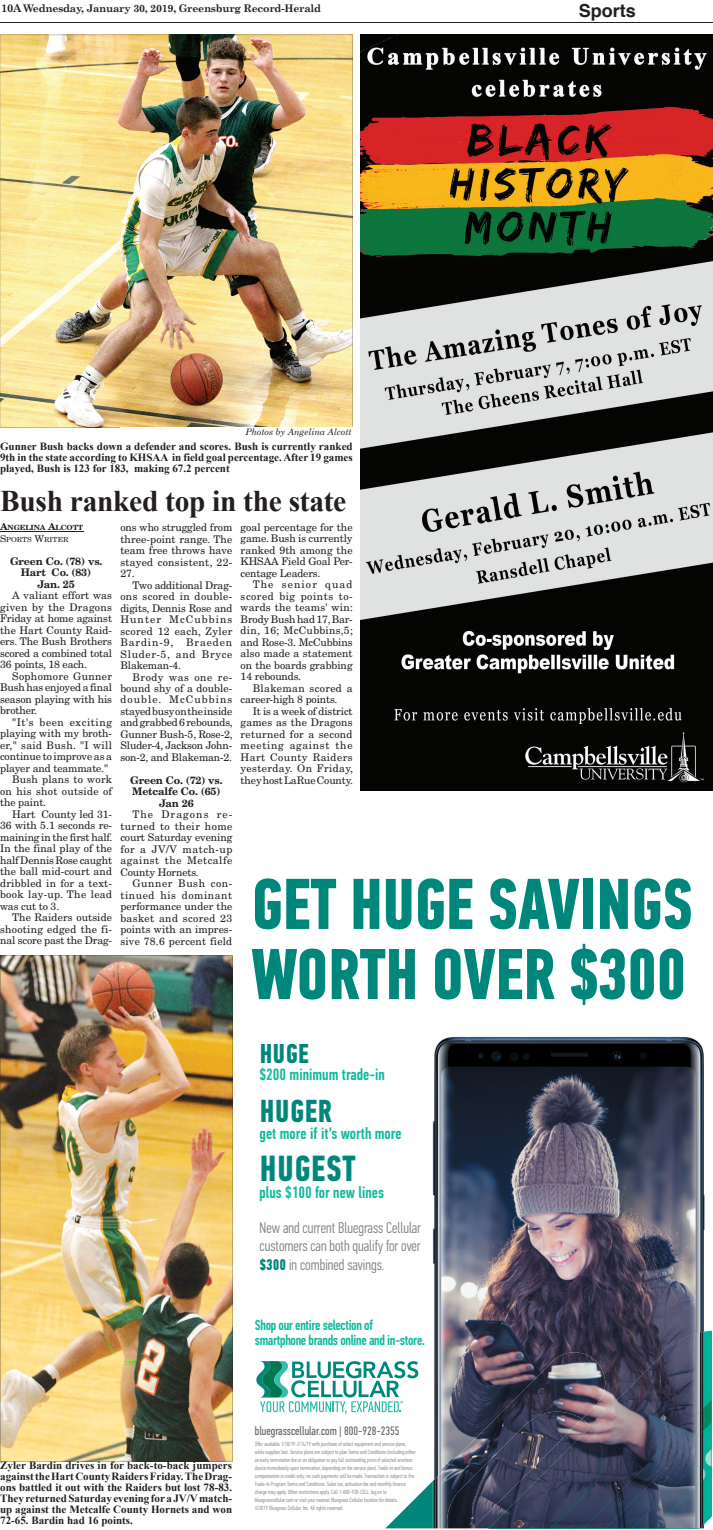
<style>
.page{position:relative;width:713px;height:1530px;background:#fff}
.page>*{position:absolute;margin:0;border:0;box-sizing:border-box;transform-origin:0 0}
.t1{font:700 72px/70.2px "PF Din Text Comp Pro";letter-spacing:-.005em;color:#00877c}
.t2{font:700 36.4px "PF Din Text Comp Pro";letter-spacing:.02em;color:#00877c}
.t3{font:700 31.9px "PF Din Text Comp Pro";letter-spacing:.02em;color:#00877c}
.t4{font:700 30px "Times New Roman";letter-spacing:-.01em;color:#231f20}
.t5{font:700 27.3px "PF Din Text Comp Pro";color:#00877c}
.t6{font:700 18px "Helvetica";color:#231f20}
.t7{font:500 16.4px "PF Din Text Comp Pro";color:#11b99d}
.t8{font:300 15.5px/18.2px "PF Din Text Comp Pro";color:#808285;text-align:justify}
.t9{font:500 14.4px/14.9px "PF Din Text Comp Pro";letter-spacing:-.025em;color:#11b99d}
.t10{font:12.2px "PF Din Text Comp Pro";color:#636366}
.t11{font:700 11px/11px "Times New Roman";color:#231f20;text-align:justify}
.t12{font:10.5px/11.5px "New Century Schlbk";color:#231f20;text-align:justify}
.t13{font:700 10.5px/11.5px "New Century Schlbk";letter-spacing:-.015em;color:#231f20;text-align:center}
.t14{font:10.5px "New Century Schlbk";letter-spacing:.025em;color:#231f20}
.t15{font:10.5px "New Century Schlbk";letter-spacing:.02em;color:#231f20}
.t16{font:700 10.5px "Century Schoolbook";letter-spacing:-.025em;color:#231f20}
.t17{font:10.5px "New Century Schlbk";letter-spacing:.055em;color:#231f20}
.t18{font:italic 9px "Century Schoolbook";color:#231f20}
.t19{font:700 7.1px "New Century Schlbk";letter-spacing:-.015em;color:#231f20;scale:1.05 1}
.t20{font:7px "New Century Schlbk";color:#231f20;scale:1.07 1}
.t21{font:300 6px/8px "PF Din Text Comp Pro";color:#808285}
.s1{font-size:11px}
.s2{font-size:9.5px}
.s3{font-size:9.3px}
.s4{font-weight:700;color:#00877c}
</style>
<div class="page">
<hr style="left:0;top:22px;width:712px;height:1px;background:#231f20">
<svg style="left:386px;top:1482px;width:46px;height:46px"></svg>
<svg style="left:704px;top:1330px;width:7px;height:195px"></svg>
<svg style="left:704px;top:1449px;width:7px;height:29px"></svg>
<svg style="left:704px;top:1400px;width:7px;height:30px"></svg>
<svg style="left:256px;top:1361px;width:162px;height:53px"></svg>
<img style="left:432px;top:1037px;width:238px;height:315px">
<img style="left:670px;top:1037px;width:34px;height:295px">
<img style="left:432px;top:1352px;width:118px;height:176px">
<img style="left:550px;top:1332px;width:154px;height:87px">
<img style="left:582px;top:1407px;width:122px;height:121px">
<img style="left:447px;top:1412px;width:134px;height:116px">
<img style="left:488px;top:1426px;width:119px;height:102px">
<img style="left:0;top:956px;width:232px;height:506px">
<hr style="left:0;top:531px;width:83px;height:1px;background:#231f20">
<img style="left:360px;top:35px;width:352px;height:756px">
<img style="left:0;top:35px;width:352px;height:393px">
<p class="t16" style="left:1px;top:2px;width:321px"><span class="s1">10A</span> Wednesday, January 30, 2019, Greensburg Record-Herald</p>
<h3 class="t6" style="left:578px;top:3px;width:59px">Sports</h3>
<p class="t18" style="left:245px;top:427px;width:108px">Photos by Angelina Alcott</p>
<p class="t11" style="left:0;top:440px;width:354px">Gunner Bush backs down a defender and scores. Bush is currently ranked 9th in the state according to KHSAA in field goal percentage. After 19 games played, Bush is 123 for 183, making 67.2 percent</p>
<h3 class="t4" style="left:0;top:484px;width:347px">Bush ranked top in the state</h3>
<p class="t12" style="left:120px;top:522px;width:113px">ons who struggled from three-point range. The team free throws have stayed consistent, 22- 27.</p>
<p class="t12" style="left:120px;top:580px;width:113px;text-indent:12px">Two additional Drag&shy;ons scored in double&shy;digits, Dennis Rose and Hunter McCubbins scored 12 each, Zyler Bardin-9, Braeden Sluder-5, and Bryce Blakeman-4.</p>
<p class="t12" style="left:120px;top:672px;width:114px;text-indent:12px">Brody was one re&shy;bound shy of a double&shy;double. McCubbins stayed busy on the inside and grabbed 6 rebounds, Gunner Bush-5, Rose-2, Sluder-4, Jackson John&shy;son-2, and Blakeman-2.</p>
<p class="t13" style="left:130px;top:775px;width:94px">Green Co. (72) vs.<br>Metcalfe Co. (65)<br>Jan 26</p>
<p class="t12" style="left:120px;top:810px;width:113px;text-indent:12px">The Dragons re&shy;turned to their home court Saturday evening for a JV/V match-up against the Metcalfe County Hornets.</p>
<p class="t12" style="left:120px;top:879px;width:113px;text-indent:12px">Gunner Bush con&shy;tinued his dominant performance under the basket and scored 23 points with an impres&shy;sive 78.6 percent field</p>
<p class="t19" style="left:0;top:525px;width:81px"><span class="s2">A</span>NGELINA <span class="s2">A</span>LCOTT</p>
<p class="t20" style="left:0;top:537px;width:65px"><span class="s3">S</span>PORTS <span class="s3">W</span>RITER</p>
<p class="t13" style="left:10px;top:556px;width:94px">Green Co. (78) vs.<br>Hart Co. (83)<br>Jan. 25</p>
<p class="t12" style="left:0;top:591px;width:113px;text-indent:12px">A valiant effort was given by the Dragons Friday at home against the Hart County Raid&shy;ers. The Bush Brothers scored a combined total 36 points, 18 each.</p>
<p class="t12" style="left:0;top:671px;width:113px;text-indent:12px">Sophomore Gunner Bush has enjoyed a final season playing with his brother.</p>
<p class="t17" style="left:12px;top:718px;width:101px">"It's been exciting</p>
<p class="t12" style="left:0;top:729px;width:113px">playing with my broth-</p>
<p class="t14" style="left:0;top:741px;width:113px">er," said Bush. "I will</p>
<p class="t12" style="left:0;top:752px;width:113px">continue to improve as a</p>
<p class="t12" style="left:0;top:763px;width:109px">player and teammate."</p>
<p class="t15" style="left:12px;top:776px;width:101px">Bush plans to work</p>
<p class="t14" style="left:0;top:787px;width:113px">on his shot outside of</p>
<p class="t12" style="left:0;top:798px;width:48px">the paint.</p>
<p class="t12" style="left:12px;top:809px;width:101px">Hart County led 31-</p>
<p class="t12" style="left:0;top:821px;width:113px">36 with 5.1 seconds re-</p>
<p class="t12" style="left:0;top:832px;width:114px">maining in the first half.</p>
<p class="t12" style="left:0;top:844px;width:113px">In the final play of the</p>
<p class="t12" style="left:0;top:855px;width:113px">half Dennis Rose caught</p>
<p class="t12" style="left:0;top:867px;width:113px">the ball mid-court and</p>
<p class="t15" style="left:0;top:879px;width:113px">dribbled in for a text-</p>
<p class="t14" style="left:0;top:891px;width:113px">book lay-up. The lead</p>
<p class="t12" style="left:0;top:901px;width:61px">was cut to 3.</p>
<p class="t12" style="left:12px;top:913px;width:101px">The Raiders outside</p>
<p class="t15" style="left:0;top:925px;width:113px">shooting edged the fi-</p>
<p class="t12" style="left:0;top:936px;width:113px">nal score past the Drag-</p>
<p class="t12" style="left:240px;top:522px;width:113px">goal percentage for the game. Bush is currently ranked 9th among the KHSAA Field Goal Per&shy;centage Leaders.</p>
<p class="t12" style="left:240px;top:580px;width:114px;text-indent:12px">The senior quad scored big points to&shy;wards the teams' win:<br>Brody Bush had 17, Bar&shy;din, 16; McCubbins,5; and Rose-3. McCubbins also made a statement on the boards grabbing 14 rebounds.</p>
<p class="t12" style="left:240px;top:683px;width:113px;text-indent:12px">Blakeman scored a career-high 8 points.</p>
<p class="t12" style="left:240px;top:706px;width:114px;text-indent:12px">It is a week of district games as the Dragons returned for a second meeting against the Hart County Raiders yesterday. On Friday, they host LaRue County.</p>
<h1 class="t1" style="left:251px;top:869px;width:443px">GET HUGE SAVINGS<br>WORTH OVER $300</h1>
<h3 class="t5" style="left:260px;top:1037px;width:51px">HUGE</h3>
<h3 class="t7" style="left:259px;top:1068px;width:127px">$200 minimum trade-in</h3>
<h3 class="t3" style="left:260px;top:1092px;width:74px">HUGER</h3>
<h3 class="t7" style="left:259px;top:1127px;width:144px">get more if it’s worth more</h3>
<h2 class="t2" style="left:260px;top:1147px;width:97px">HUGEST</h2>
<h3 class="t7" style="left:259px;top:1187px;width:126px">plus $100 for new lines</h3>
<h3 class="t8" style="left:259px;top:1220px;width:163px">New and current Bluegrass Cellular customers can both qualify for over <span class="s4">$300</span> in combined savings.</h3>
<h3 class="t9" style="left:255px;top:1318px;width:171px">Shop our entire selection of smartphone brands online and in-store.</h3>
<p class="t11" style="left:0;top:1460px;width:233px">Zyler Bardin drives in for back-to-back jumpers against the Hart County Raiders Friday. The Drag&shy;ons battled it out with the Raiders but lost 78-83.<br>They returned Saturday evening for a JV/V match&shy;up against the Metcalfe County Hornets and won 72-65. Bardin had 16 points.</p>
<p class="t10" style="left:255px;top:1423px;width:146px">bluegrasscellular.com | 800-928-2355</p>
<p class="t21" style="left:255px;top:1440px;width:162px">Offer available 1/10/19-2/14/19 with purchase of select equipment and service plans, while supplies last. Service plans are subject to plan Terms and Conditions (including either an early termination fee or an obligation to pay full outstanding price of selected wireless device immediately upon termination, depending on the service plan). Trade-in and bonus compensation is credit-only; no cash payments will be made. Transaction is subject to the Trade-In Program Terms and Conditions. Sales tax, activation fee and monthly finance charge may apply. Other restrictions apply. Call 1-800-928-CELL, log on to bluegrasscellular.com or visit your nearest Bluegrass Cellular location for details.<br>©2019 Bluegrass Cellular, Inc. All rights reserved.</p>
</div>
